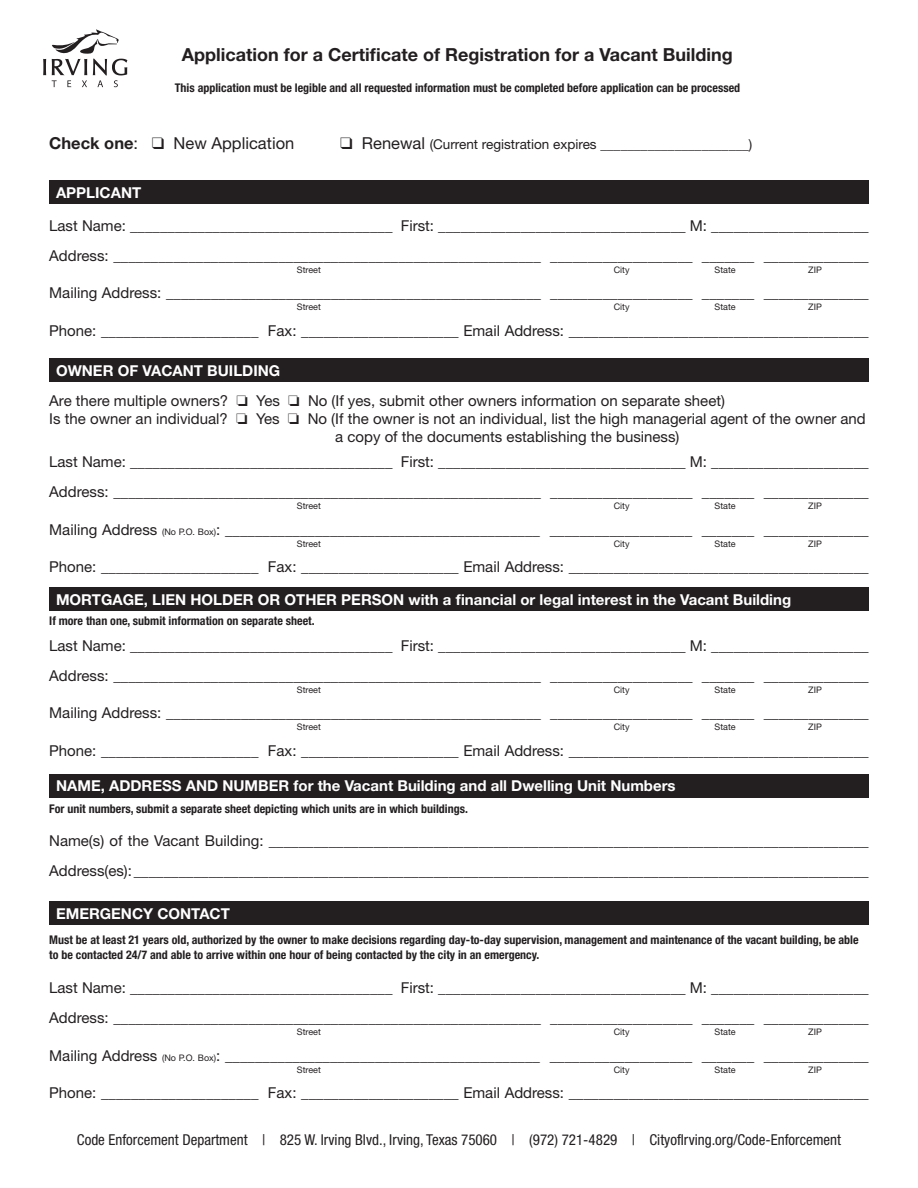
<style>
.page{position:relative;width:918px;height:1188px;background:#fff}
.page>*{position:absolute;margin:0;border:0;box-sizing:border-box;transform-origin:0 0}
.t1{font:700 18px "Helvetica Neue";color:#231f20}
.t2{font:16.5px "Helvetica Neue";color:#231f20}
.t3{font:15px/18px "Helvetica Neue";color:#231f20}
.t4{font:700 15px "Helvetica Neue";color:#fff}
.t5{font:condensed 15px "Helvetica Neue";color:#231f20}
.t6{font:13.5px "Helvetica Neue";color:#231f20}
.t7{font:700 condensed 12px/14.4px "Helvetica Neue";color:#231f20}
.t8{font:9px "Helvetica Neue";color:#231f20}
.s1{font-weight:700}
.s2{font-size:16.5px}
.s3{font-size:9px}
</style>
<div class="page">
<div style="left:49px;top:180px;width:820px;height:24px;background:#231f20"></div>
<div style="left:49px;top:358px;width:820px;height:24px;background:#231f20"></div>
<div style="left:49px;top:587px;width:820px;height:24px;background:#231f20"></div>
<svg style="left:43px;top:29px;width:84px;height:58px"></svg>
<div style="left:49px;top:774px;width:820px;height:23px;background:#231f20"></div>
<div style="left:49px;top:901px;width:820px;height:24px;background:#231f20"></div>
<p class="t1" style="left:182px;top:44px;width:552px">Application for a Certificate of Registration for a Vacant Building</p>
<p class="t7" style="left:175px;top:80px;width:567px">This application must be legible and all requested information must be completed before application can be processed</p>
<p class="t2" style="left:49px;top:133px;width:247px"><span class="s1">Check one</span>: ❑ New Application</p>
<p class="t6" style="left:340px;top:136px;width:414px">❑ <span class="s2">Renewal</span> (Current registration expires ______________________)</p>
<p class="t4" style="left:56px;top:183px;width:87px">APPLICANT</p>
<p class="t3" style="left:49px;top:216px;width:821px">Last Name: ___________________________________ First: _________________________________ M: _____________________</p>
<p class="t3" style="left:49px;top:246px;width:821px">Address: _________________________________________________________ ___________________ _______ ______________</p>
<p class="t8" style="left:297px;top:264px;width:26px">Street</p>
<p class="t8" style="left:614px;top:264px;width:17px">City</p>
<p class="t8" style="left:715px;top:264px;width:23px">State</p>
<p class="t8" style="left:808px;top:264px;width:15px">ZIP</p>
<p class="t3" style="left:49px;top:284px;width:821px">Mailing Address: __________________________________________________ ___________________ _______ ______________</p>
<p class="t8" style="left:297px;top:302px;width:26px">Street</p>
<p class="t8" style="left:614px;top:302px;width:17px">City</p>
<p class="t8" style="left:715px;top:302px;width:23px">State</p>
<p class="t8" style="left:808px;top:302px;width:15px">ZIP</p>
<p class="t3" style="left:49px;top:321px;width:821px">Phone: _____________________ Fax: _____________________ Email Address: ________________________________________</p>
<p class="t4" style="left:56px;top:361px;width:226px">OWNER OF VACANT BUILDING</p>
<p class="t3" style="left:49px;top:391px;width:677px">Are there multiple owners? ❏ Yes ❏ No (If yes, submit other owners information on separate sheet)</p>
<p class="t3" style="left:335px;top:409px;width:532px;text-indent:-286px">Is the owner an individual? ❏ Yes ❏ No (If the owner is not an individual, list the high managerial agent of the owner and a copy of the documents establishing the business)</p>
<p class="t3" style="left:49px;top:453px;width:821px">Last Name: ___________________________________ First: _________________________________ M: _____________________</p>
<p class="t3" style="left:49px;top:483px;width:821px">Address: _________________________________________________________ ___________________ _______ ______________</p>
<p class="t8" style="left:297px;top:501px;width:26px">Street</p>
<p class="t8" style="left:614px;top:501px;width:17px">City</p>
<p class="t8" style="left:715px;top:501px;width:23px">State</p>
<p class="t8" style="left:808px;top:501px;width:15px">ZIP</p>
<p class="t3" style="left:49px;top:520px;width:821px">Mailing Address <span class="s3">(No P.O. Box)</span>: __________________________________________ ___________________ _______ ______________</p>
<p class="t8" style="left:297px;top:538px;width:26px">Street</p>
<p class="t8" style="left:614px;top:538px;width:17px">City</p>
<p class="t8" style="left:715px;top:538px;width:23px">State</p>
<p class="t8" style="left:808px;top:538px;width:15px">ZIP</p>
<p class="t3" style="left:49px;top:558px;width:821px">Phone: _____________________ Fax: _____________________ Email Address: ________________________________________</p>
<p class="t4" style="left:56px;top:590px;width:737px">MORTGAGE, LIEN HOLDER OR OTHER PERSON with a financial or legal interest in the Vacant Building</p>
<p class="t7" style="left:49px;top:613px;width:267px">If more than one, submit information on separate sheet.</p>
<p class="t3" style="left:49px;top:636px;width:821px">Last Name: ___________________________________ First: _________________________________ M: _____________________</p>
<p class="t3" style="left:49px;top:666px;width:821px">Address: _________________________________________________________ ___________________ _______ ______________</p>
<p class="t8" style="left:297px;top:684px;width:26px">Street</p>
<p class="t8" style="left:614px;top:684px;width:17px">City</p>
<p class="t8" style="left:715px;top:684px;width:23px">State</p>
<p class="t8" style="left:808px;top:684px;width:15px">ZIP</p>
<p class="t3" style="left:49px;top:704px;width:821px">Mailing Address: __________________________________________________ ___________________ _______ ______________</p>
<p class="t8" style="left:297px;top:722px;width:26px">Street</p>
<p class="t8" style="left:614px;top:722px;width:17px">City</p>
<p class="t8" style="left:715px;top:722px;width:23px">State</p>
<p class="t8" style="left:808px;top:722px;width:15px">ZIP</p>
<p class="t3" style="left:49px;top:741px;width:821px">Phone: _____________________ Fax: _____________________ Email Address: ________________________________________</p>
<p class="t4" style="left:56px;top:777px;width:621px">NAME, ADDRESS AND NUMBER for the Vacant Building and all Dwelling Unit Numbers</p>
<p class="t7" style="left:49px;top:801px;width:420px">For unit numbers, submit a separate sheet depicting which units are in which buildings.</p>
<p class="t3" style="left:49px;top:832px;width:821px">Name(s) of the Vacant Building: ________________________________________________________________________________</p>
<p class="t3" style="left:49px;top:862px;width:821px">Address(es): __________________________________________________________________________________________________</p>
<p class="t4" style="left:56px;top:904px;width:175px">EMERGENCY CONTACT</p>
<p class="t7" style="left:49px;top:933px;width:811px">Must be at least 21 years old, authorized by the owner to make decisions regarding day-to-day supervision, management and maintenance of the vacant building, be able to be contacted 24/7 and able to arrive within one hour of being contacted by the city in an emergency.</p>
<p class="t3" style="left:49px;top:979px;width:821px">Last Name: ___________________________________ First: _________________________________ M: _____________________</p>
<p class="t3" style="left:49px;top:1009px;width:821px">Address: _________________________________________________________ ___________________ _______ ______________</p>
<p class="t8" style="left:297px;top:1027px;width:26px">Street</p>
<p class="t8" style="left:614px;top:1027px;width:17px">City</p>
<p class="t8" style="left:715px;top:1027px;width:23px">State</p>
<p class="t8" style="left:808px;top:1027px;width:15px">ZIP</p>
<p class="t3" style="left:49px;top:1046px;width:821px">Mailing Address <span class="s3">(No P.O. Box)</span>: __________________________________________ ___________________ _______ ______________</p>
<p class="t8" style="left:297px;top:1064px;width:26px">Street</p>
<p class="t8" style="left:614px;top:1064px;width:17px">City</p>
<p class="t8" style="left:715px;top:1064px;width:23px">State</p>
<p class="t8" style="left:808px;top:1064px;width:15px">ZIP</p>
<p class="t3" style="left:49px;top:1084px;width:821px">Phone: _____________________ Fax: _____________________ Email Address: ________________________________________</p>
<p class="t5" style="left:77px;top:1131px;width:766px">Code Enforcement Department | 825 W. Irving Blvd., Irving, Texas 75060 | (972) 721-4829 | CityofIrving.org/Code-Enforcement</p>
</div>
